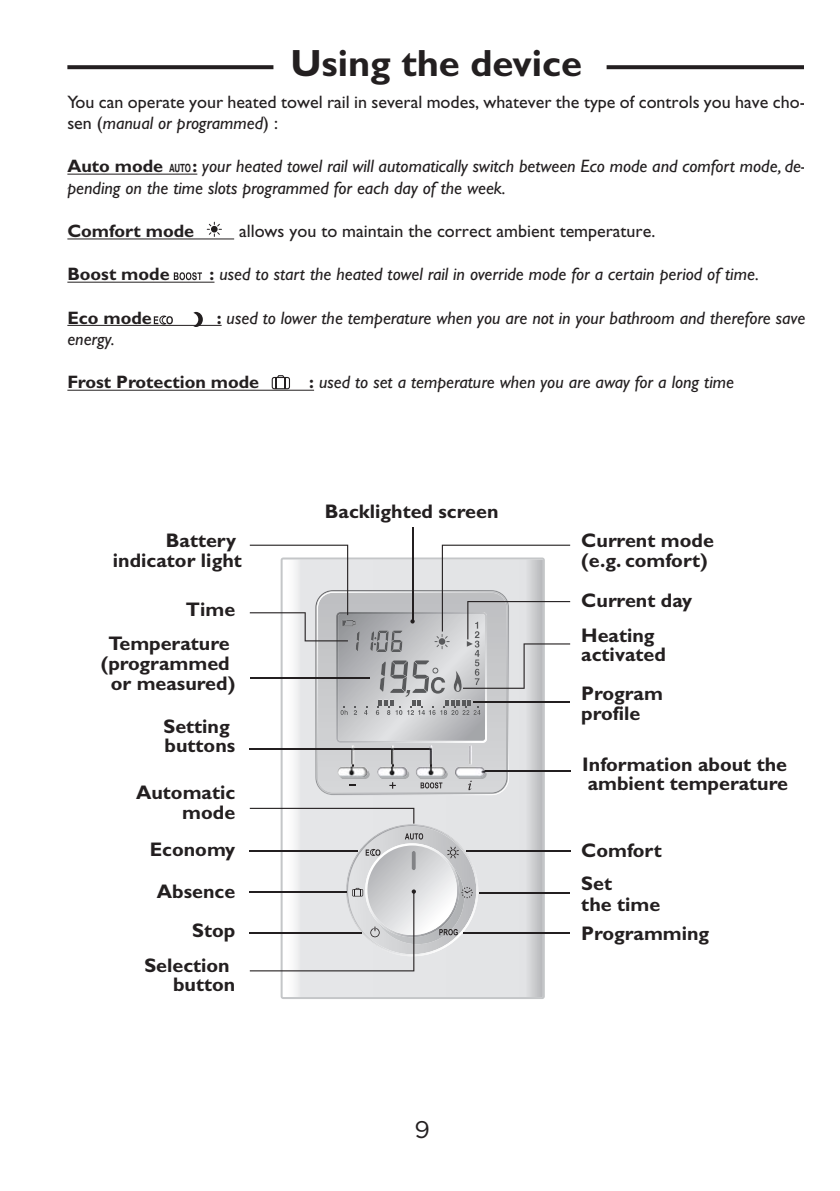
<style>
.page{position:relative;width:840px;height:1191px;background:#fff}
.page>*{position:absolute;margin:0;border:0;box-sizing:border-box;transform-origin:0 0}
.t1{font:700 38px "Gill Sans";color:#231f20}
.t2{font:24px "Gotham";color:#231f20}
.t3{font:700 19.6px/19.6px "Gill Sans";color:#231f20}
.t4{font:italic 18px/21.6px "Gill Sans";color:#231f20}
.t5{font:18px/21.6px "Gill Sans";color:#231f20}
.t6{font:700 18px "Gill Sans";color:#231f20}
.t7{font:700 11.2px "Helvetica";color:#231f20;scale:.7 1}
.s1{font-style:italic}
.s2{font-weight:700;font-style:normal}
</style>
<div class="page">
<svg style="left:280px;top:795px;width:264px;height:204px;background:#dddee0"></svg>
<hr style="left:249px;top:748px;width:182px;height:1px;background:#231f20">
<hr style="left:466px;top:850px;width:104px;height:2px;background:#231f20">
<hr style="left:479px;top:892px;width:91px;height:1px;background:#231f20">
<hr style="left:412px;top:527px;width:1px;height:92px;background:#231f20">
<hr style="left:463px;top:932px;width:107px;height:1px;background:#231f20">
<svg style="left:250px;top:808px;width:228px;height:163px"></svg>
<svg style="left:250px;top:544px;width:320px;height:251px"></svg>
<img style="left:337px;top:745px;width:147px;height:32px">
<hr style="left:67px;top:174px;width:130px;height:1px;background:#231f20">
<hr style="left:67px;top:238px;width:167px;height:1px;background:#231f20">
<hr style="left:67px;top:282px;width:147px;height:1px;background:#231f20">
<hr style="left:67px;top:325px;width:154px;height:1px;background:#231f20">
<hr style="left:67px;top:390px;width:247px;height:1px;background:#231f20">
<svg style="left:67px;top:65px;width:206px;height:4px"></svg>
<svg style="left:606px;top:65px;width:197px;height:4px"></svg>
<svg style="left:207px;top:222px;width:15px;height:15px"></svg>
<svg style="left:174px;top:272px;width:28px;height:8px"></svg>
<svg style="left:154px;top:315px;width:19px;height:9px"></svg>
<svg style="left:193px;top:312px;width:10px;height:14px"></svg>
<svg style="left:271px;top:375px;width:19px;height:14px"></svg>
<p class="t1" style="left:290px;top:40px;width:293px">Using the device</p>
<p class="t5" style="left:67px;top:91px;width:739px">You can operate your heated towel rail in several modes, whatever the type of controls you have cho&shy;sen (<span class="s1">manual or programmed</span>) :</p>
<p class="t6" style="left:67px;top:156px;width:97px">Auto mode</p>
<p class="t4" style="left:67px;top:156px;width:739px;text-indent:125px"><span class="s2">:</span> your heated towel rail will automatically switch between Eco mode and comfort mode, de&shy;pending on the time slots programmed for each day of the week.</p>
<p class="t6" style="left:67px;top:220px;width:128px">Comfort mode</p>
<p class="t5" style="left:239px;top:220px;width:417px">allows you to maintain the correct ambient temperature.</p>
<p class="t6" style="left:67px;top:264px;width:104px">Boost mode</p>
<p class="t4" style="left:209px;top:264px;width:550px"><span class="s2">:</span> used to start the heated towel rail in override mode for a certain period of time.</p>
<p class="t6" style="left:67px;top:307px;width:86px">Eco mode</p>
<p class="t4" style="left:217px;top:307px;width:589px"><span class="s2">:</span> used to lower the temperature when you are not in your bathroom and therefore save</p>
<p class="t4" style="left:67px;top:328px;width:49px">energy.</p>
<p class="t6" style="left:67px;top:372px;width:193px">Frost Protection mode</p>
<p class="t4" style="left:309px;top:372px;width:426px"><span class="s2">:</span> used to set a temperature when you are away for a long time</p>
<p class="t7" style="left:169px;top:159px;width:32px">AUTO</p>
<p class="t3" style="left:324px;top:501px;width:175px">Backlighted screen</p>
<p class="t3" style="left:113px;top:531px;width:130px;text-align:right">Battery indicator light</p>
<p class="t3" style="left:581px;top:531px;width:134px">Current mode (e.g. comfort)</p>
<p class="t3" style="left:108px;top:591px;width:128px;line-height:34.8px;text-align:right">Time<br>Temperature</p>
<p class="t3" style="left:101px;top:653px;width:136px;text-align:center">(programmed or measured)</p>
<p class="t3" style="left:163px;top:716px;width:73px">Setting buttons</p>
<p class="t3" style="left:136px;top:782px;width:101px;text-align:right">Automatic mode</p>
<p class="t3" style="left:150px;top:828px;width:87px;line-height:41.8px;text-align:center">Economy<br>Absence</p>
<p class="t3" style="left:192px;top:920px;width:45px">Stop</p>
<p class="t3" style="left:144px;top:955px;width:92px;text-align:right">Selection button</p>
<h2 class="t2" style="left:414px;top:1114px;width:17px">9</h2>
<p class="t3" style="left:581px;top:583px;width:112px;line-height:34.4px">Current day<br>Heating</p>
<p class="t3" style="left:581px;top:635px;width:86px;line-height:38.6px">activated<br>Program</p>
<p class="t3" style="left:581px;top:703px;width:61px">profile</p>
<p class="t3" style="left:582px;top:754px;width:207px">Information about the ambient temperature</p>
<p class="t3" style="left:581px;top:834px;width:82px;line-height:32.6px">Comfort<br>Set</p>
<p class="t3" style="left:581px;top:890px;width:129px;line-height:28.6px">the time<br>Programming</p>
</div>
